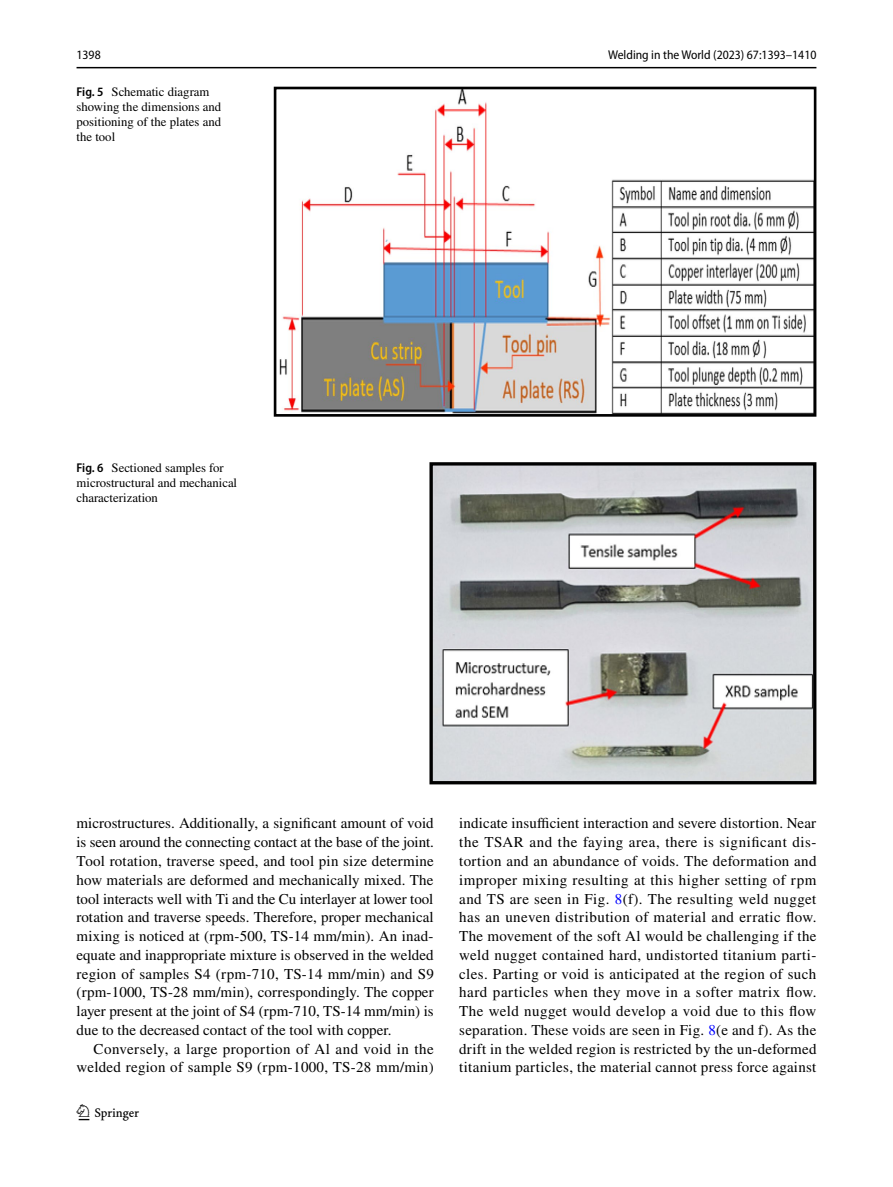
<style>
.page{position:relative;width:893px;height:1187px;background:#fff}
.page>*{position:absolute;margin:0;border:0;box-sizing:border-box;transform-origin:0 0}
.t1{font:22.5px "Springnew Regular 2";color:#000}
.t2{font:15px/18.8px "STIX";letter-spacing:.02em;color:#000;text-align:justify}
.t3{font:12.75px/15px "STIX";color:#000}
.t4{font:semi-condensed 12.75px "Myriad Pro";color:#000}
.s1{font-family:"Myriad Pro";font-weight:600;font-stretch:semi-condensed}
.s2{color:#00f}
</style>
<div class="page">
<hr style="left:77px;top:67px;width:739px;height:1px;background:#000">
<img style="left:279px;top:91px;width:533px;height:321px">
<div style="left:274px;top:87px;width:542px;height:329px;border:3px solid #000"></div>
<img style="left:433px;top:466px;width:379px;height:314px">
<div style="left:429px;top:462px;width:387px;height:322px;border:3px solid #000"></div>
<p class="t4" style="left:77px;top:48px;width:26px">1398</p>
<p class="t4" style="left:608px;top:48px;width:210px">Welding in the World (2023) 67:1393–1410</p>
<p class="t3" style="left:77px;top:85px;width:146px"><span class="s1">Fig. 5</span> Schematic diagram showing the dimensions and positioning of the plates and the tool</p>
<p class="t3" style="left:77px;top:461px;width:162px"><span class="s1">Fig. 6</span> Sectioned samples for microstructural and mechanical characterization</p>
<p class="t2" style="left:77px;top:815px;width:359px">microstructures. Additionally, a significant amount of void is seen around the connecting contact at the base of the joint.<br>Tool rotation, traverse speed, and tool pin size determine how materials are deformed and mechanically mixed. The tool interacts well with Ti and the Cu interlayer at lower tool rotation and traverse speeds. Therefore, proper mechanical mixing is noticed at (rpm-500, TS-14 mm/min). An inad&shy;equate and inappropriate mixture is observed in the welded region of samples S4 (rpm-710, TS-14 mm/min) and S9 (rpm-1000, TS-28 mm/min), correspondingly. The copper layer present at the joint of S4 (rpm-710, TS-14 mm/min) is due to the decreased contact of the tool with copper.</p>
<p class="t2" style="left:77px;top:1040px;width:359px;text-align:right">Conversely, a large proportion of Al and void in the welded region of sample S9 (rpm-1000, TS-28 mm/min)</p>
<h1 class="t1" style="left:79px;top:1104px;width:62px">1 3</h1>
<p class="t2" style="left:459px;top:815px;width:359px">indicate insufficient interaction and severe distortion. Near the TSAR and the faying area, there is significant dis&shy;tortion and an abundance of voids. The deformation and improper mixing resulting at this higher setting of rpm and TS are seen in Fig. <span class="s2">8</span>(f). The resulting weld nugget has an uneven distribution of material and erratic flow.<br>The movement of the soft Al would be challenging if the weld nugget contained hard, undistorted titanium parti&shy;cles. Parting or void is anticipated at the region of such hard particles when they move in a softer matrix flow.<br>The weld nugget would develop a void due to this flow separation. These voids are seen in Fig. <span class="s2">8</span>(e and f). As the drift in the welded region is restricted by the un-deformed titanium particles, the material cannot press force against</p>
</div>
